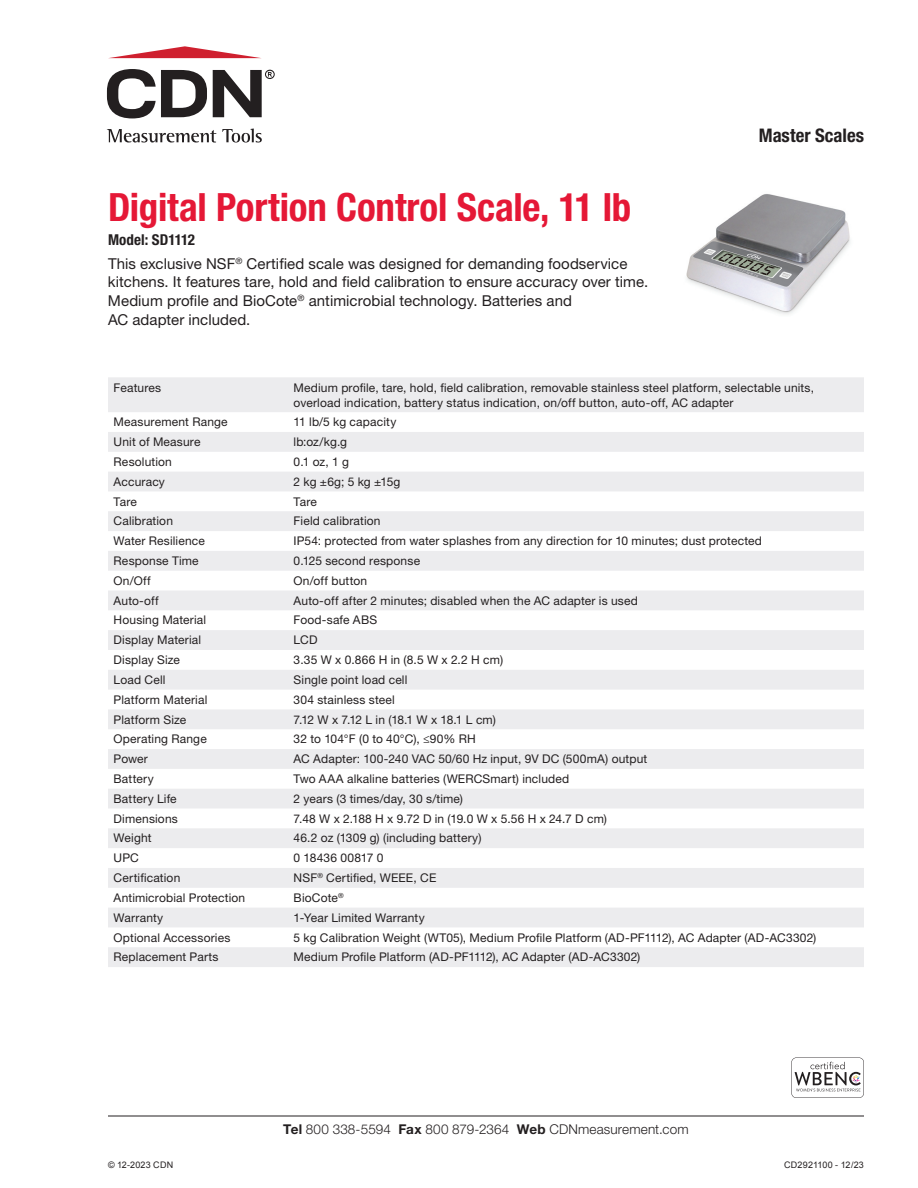
<style>
.page{position:relative;width:918px;height:1188px;background:#fff}
.page>*{position:absolute;margin:0;border:0;box-sizing:border-box;transform-origin:0 0}
.t1{font:700 condensed 39px "Helvetica Neue LT Std";letter-spacing:-.005em;color:#e51836}
.t2{font:700 condensed 18.75px "Helvetica Neue LT Std";color:#231f20}
.t3{font:15px/18.8px "Helvetica Neue LT Std";letter-spacing:.005em;color:#231f20}
.t4{font:300 13.5px "Helvetica Neue LT Std";letter-spacing:.01em;color:#231f20}
.t5{font:12px/15px "Helvetica Neue LT Std";letter-spacing:.015em;color:#231f20}
.t6{font:12px "Helvetica Neue LT Std";letter-spacing:-.04em;color:#231f20}
.t7{font:9px "Arial";letter-spacing:.025em;color:#231f20}
.s1{font-weight:700;font-stretch:condensed}
.s2{font-weight:700}
</style>
<div class="page">
<hr style="left:108px;top:1116px;width:756px;height:1px;background:#231f20">
<svg style="left:107px;top:129px;width:109px;height:14px"></svg>
<svg style="left:222px;top:129px;width:40px;height:14px"></svg>
<svg style="left:107px;top:69px;width:100px;height:49px"></svg>
<svg style="left:109px;top:46px;width:151px;height:12px"></svg>
<svg style="left:213px;top:70px;width:62px;height:47px"></svg>
<svg style="left:791px;top:1058px;width:73px;height:40px"></svg>
<img style="left:686px;top:194px;width:164px;height:120px">
<svg style="left:108px;top:377px;width:756px;height:590px;fill:#ececee"></svg>
<h1 class="t1" style="left:108px;top:184px;width:525px">Digital Portion Control Scale, 11 lb</h1>
<p class="t3" style="left:108px;top:228px;width:521px;line-height:23.2px"><span class="s1">Model: SD1112<br></span>This exclusive NSF<sup>®</sup> Certified scale was designed for demanding foodservice</p>
<p class="t3" style="left:108px;top:272px;width:542px">kitchens. It features tare, hold and field calibration to ensure accuracy over time.<br>Medium profile and BioCote<sup>®</sup> antimicrobial technology. Batteries and<br>AC adapter included.</p>
<h2 class="t2" style="left:759px;top:124px;width:107px">Master Scales</h2>
<p class="t5" style="left:114px;top:380px;width:49px">Features</p>
<p class="t5" style="left:294px;top:380px;width:522px">Medium profile, tare, hold, field calibration, removable stainless steel platform, selectable units, overload indication, battery status indication, on/off button, auto-off, AC adapter</p>
<p class="t5" style="left:114px;top:414px;width:116px">Measurement Range</p>
<p class="t5" style="left:294px;top:414px;width:104px">11 lb/5 kg capacity</p>
<p class="t5" style="left:114px;top:434px;width:88px">Unit of Measure</p>
<p class="t5" style="left:294px;top:434px;width:55px">lb:oz/kg.g</p>
<p class="t5" style="left:114px;top:454px;width:60px">Resolution</p>
<p class="t5" style="left:294px;top:454px;width:57px">0.1 oz, 1 g</p>
<p class="t5" style="left:114px;top:474px;width:53px">Accuracy</p>
<p class="t5" style="left:294px;top:474px;width:108px">2 kg ±6g; 5 kg ±15g</p>
<p class="t5" style="left:114px;top:494px;width:25px">Tare</p>
<p class="t5" style="left:294px;top:494px;width:25px">Tare</p>
<p class="t5" style="left:114px;top:513px;width:61px">Calibration</p>
<p class="t5" style="left:294px;top:513px;width:88px">Field calibration</p>
<p class="t5" style="left:114px;top:533px;width:93px">Water Resilience</p>
<p class="t5" style="left:294px;top:533px;width:470px">IP54: protected from water splashes from any direction for 10 minutes; dust protected</p>
<p class="t5" style="left:114px;top:553px;width:87px">Response Time</p>
<p class="t5" style="left:294px;top:553px;width:128px">0.125 second response</p>
<p class="t5" style="left:114px;top:573px;width:39px">On/Off</p>
<p class="t5" style="left:294px;top:573px;width:75px">On/off button</p>
<p class="t5" style="left:114px;top:593px;width:47px">Auto-off</p>
<p class="t5" style="left:294px;top:593px;width:346px">Auto-off after 2 minutes; disabled when the AC adapter is used</p>
<p class="t5" style="left:114px;top:613px;width:94px">Housing Material</p>
<p class="t5" style="left:294px;top:613px;width:85px">Food-safe ABS</p>
<p class="t5" style="left:114px;top:632px;width:89px">Display Material</p>
<p class="t5" style="left:294px;top:632px;width:25px">LCD</p>
<p class="t5" style="left:114px;top:652px;width:68px">Display Size</p>
<p class="t5" style="left:294px;top:652px;width:211px">3.35 W x 0.866 H in (8.5 W x 2.2 H cm)</p>
<p class="t5" style="left:114px;top:672px;width:53px">Load Cell</p>
<p class="t5" style="left:294px;top:672px;width:115px">Single point load cell</p>
<p class="t5" style="left:114px;top:692px;width:95px">Platform Material</p>
<p class="t5" style="left:294px;top:692px;width:103px">304 stainless steel</p>
<p class="t5" style="left:114px;top:712px;width:74px">Platform Size</p>
<p class="t6" style="left:294px;top:712px;width:204px">7.12 W x 7.12 L in (18.1 W x 18.1 L cm)</p>
<p class="t5" style="left:114px;top:731px;width:95px">Operating Range</p>
<p class="t5" style="left:294px;top:731px;width:184px">32 to 104°F (0 to 40°C), ≤90% RH</p>
<p class="t5" style="left:114px;top:751px;width:36px">Power</p>
<p class="t5" style="left:294px;top:751px;width:355px">AC Adapter: 100-240 VAC 50/60 Hz input, 9V DC (500mA) output</p>
<p class="t5" style="left:114px;top:771px;width:42px">Battery</p>
<p class="t5" style="left:294px;top:771px;width:277px">Two AAA alkaline batteries (WERCSmart) included</p>
<p class="t5" style="left:114px;top:791px;width:65px">Battery Life</p>
<p class="t5" style="left:294px;top:791px;width:171px">2 years (3 times/day, 30 s/time)</p>
<p class="t5" style="left:114px;top:811px;width:66px">Dimensions</p>
<p class="t5" style="left:294px;top:811px;width:315px">7.48 W x 2.188 H x 9.72 D in (19.0 W x 5.56 H x 24.7 D cm)</p>
<p class="t5" style="left:114px;top:830px;width:40px">Weight</p>
<p class="t5" style="left:294px;top:830px;width:189px">46.2 oz (1309 g) (including battery)</p>
<p class="t5" style="left:114px;top:850px;width:27px">UPC</p>
<p class="t5" style="left:294px;top:850px;width:91px">0 18436 00817 0</p>
<p class="t5" style="left:114px;top:870px;width:68px">Certification</p>
<p class="t5" style="left:294px;top:870px;width:144px">NSF<sup>®</sup> Certified, WEEE, CE</p>
<p class="t5" style="left:114px;top:890px;width:133px">Antimicrobial Protection</p>
<p class="t5" style="left:294px;top:890px;width:52px">BioCote<sup>®</sup></p>
<p class="t5" style="left:114px;top:910px;width:51px">Warranty</p>
<p class="t5" style="left:294px;top:910px;width:133px">1-Year Limited Warranty</p>
<p class="t5" style="left:114px;top:930px;width:118px">Optional Accessories</p>
<p class="t5" style="left:294px;top:930px;width:524px">5 kg Calibration Weight (WT05), Medium Profile Platform (AD-PF1112), AC Adapter (AD-AC3302)</p>
<p class="t5" style="left:114px;top:949px;width:106px">Replacement Parts</p>
<p class="t5" style="left:294px;top:949px;width:348px">Medium Profile Platform (AD-PF1112), AC Adapter (AD-AC3302)</p>
<p class="t4" style="left:283px;top:1121px;width:407px"><span class="s2">Tel</span> 800 338-5594 <span class="s2">Fax</span> 800 879-2364 <span class="s2">Web</span> CDNmeasurement.com</p>
<p class="t7" style="left:108px;top:1158px;width:67px">© 12-2023 CDN</p>
<p class="t7" style="left:784px;top:1158px;width:81px">CD2921100 - 12/23</p>
</div>
